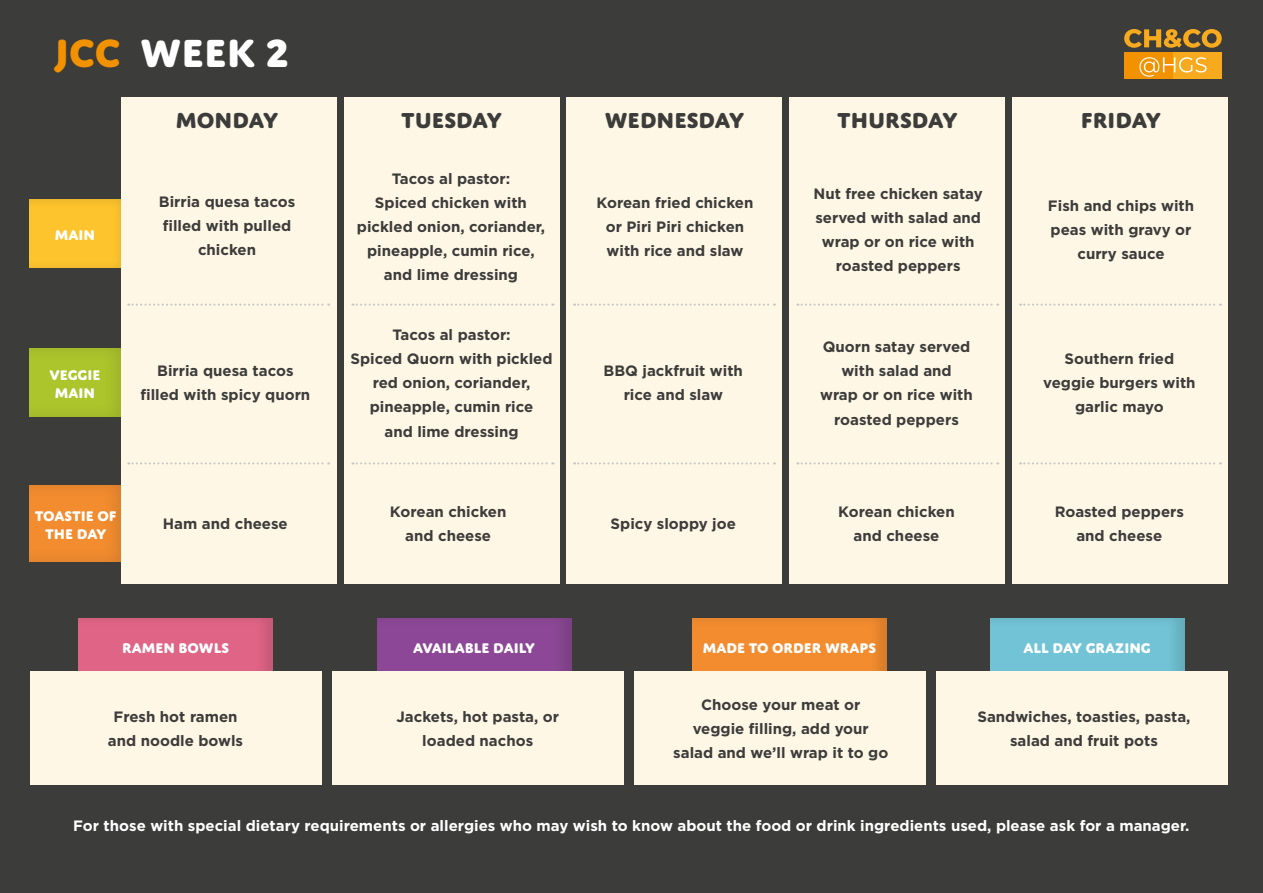
<style>
.page{position:relative;width:1263px;height:893px;background:#3c3c3b}
.page>*{position:absolute;margin:0;border:0;box-sizing:border-box;transform-origin:0 0}
.t1{font:800 42px "Domus Titling";color:#fff}
.t2{font:800 42px "Domus Titling";color:#f39200}
.t3{font:800 23.25px "Domus Titling";color:#3c3c3b}
.t4{font:700 15px/24px "Gotham";color:#3c3c3b;text-align:center}
.t5{font:700 15px "Gotham";color:#fff}
.t6{font:800 15px/18px "Domus Titling";color:#fff;text-align:center}
</style>
<div class="page">
<div style="left:17px;top:337px;width:128px;height:81px;background:#000;opacity:.12"></div>
<div style="left:17px;top:474px;width:128px;height:87px;background:#000;opacity:.12"></div>
<div style="left:18px;top:188px;width:126px;height:81px;background:#000;opacity:.12"></div>
<div style="left:364px;top:606px;width:222px;height:81px;background:#000;opacity:.12"></div>
<div style="left:66px;top:606px;width:220px;height:81px;background:#000;opacity:.12"></div>
<div style="left:977px;top:606px;width:222px;height:81px;background:#000;opacity:.12"></div>
<div style="left:679px;top:606px;width:222px;height:81px;background:#000;opacity:.12"></div>
<div style="left:332px;top:671px;width:292px;height:114px;background:#fff7e5"></div>
<div style="left:30px;top:671px;width:291px;height:114px;background:#fff7e5"></div>
<div style="left:634px;top:671px;width:292px;height:114px;background:#fff7e5"></div>
<div style="left:936px;top:671px;width:292px;height:114px;background:#fff7e5"></div>
<div style="left:121px;top:97px;width:216px;height:487px;background:#fff7e5"></div>
<div style="left:344px;top:97px;width:215px;height:487px;background:#fff7e5"></div>
<div style="left:566px;top:97px;width:216px;height:487px;background:#fff7e5"></div>
<div style="left:789px;top:97px;width:216px;height:487px;background:#fff7e5"></div>
<div style="left:1012px;top:97px;width:216px;height:487px;background:#fff7e5"></div>
<svg style="left:128px;top:304px;width:201px;height:2px"></svg>
<svg style="left:353px;top:304px;width:200px;height:2px"></svg>
<svg style="left:574px;top:304px;width:201px;height:2px"></svg>
<svg style="left:797px;top:304px;width:201px;height:2px"></svg>
<svg style="left:1020px;top:304px;width:201px;height:2px"></svg>
<svg style="left:128px;top:462px;width:201px;height:2px"></svg>
<svg style="left:353px;top:462px;width:200px;height:2px"></svg>
<svg style="left:574px;top:462px;width:201px;height:2px"></svg>
<svg style="left:797px;top:462px;width:201px;height:2px"></svg>
<svg style="left:1020px;top:462px;width:201px;height:2px"></svg>
<div style="left:1124px;top:52px;width:97px;height:27px;background:#f39200"></div>
<div style="left:1173px;top:52px;width:48px;height:27px;background:#f8aa1f"></div>
<svg style="left:1124px;top:29px;width:98px;height:19px"></svg>
<svg style="left:1139px;top:57px;width:67px;height:20px"></svg>
<h1 class="t2" style="left:54px;top:28px;width:68px">JCC</h1>
<p class="t6" style="left:55px;top:225px;width:42px">MAIN</p>
<p class="t6" style="left:49px;top:366px;width:53px">VEGGIE<br>MAIN</p>
<h1 class="t1" style="left:140px;top:27px;width:150px">WEEK 2</h1>
<h2 class="t3" style="left:176px;top:106px;width:104px">MONDAY</h2>
<h2 class="t3" style="left:401px;top:106px;width:102px">TUESDAY</h2>
<h2 class="t3" style="left:605px;top:106px;width:141px">WEDNESDAY</h2>
<h2 class="t3" style="left:837px;top:106px;width:122px">THURSDAY</h2>
<h2 class="t3" style="left:1081px;top:106px;width:82px">FRIDAY</h2>
<p class="t4" style="left:159px;top:189px;width:138px">Birria quesa tacos filled with pulled chicken</p>
<p class="t4" style="left:140px;top:359px;width:171px">Birria quesa tacos filled with spicy quorn</p>
<p class="t4" style="left:357px;top:167px;width:190px">Tacos al pastor:<br>Spiced chicken with pickled onion, coriander, pineapple, cumin rice, and lime dressing</p>
<p class="t4" style="left:350px;top:323px;width:204px">Tacos al pastor:<br>Spiced Quorn with pickled red onion, coriander, pineapple, cumin rice<br>and lime dressing</p>
<p class="t4" style="left:596px;top:190px;width:158px">Korean fried chicken or Piri Piri chicken with rice and slaw</p>
<p class="t4" style="left:813px;top:182px;width:171px">Nut free chicken satay served with salad and wrap or on rice with roasted peppers</p>
<p class="t4" style="left:1048px;top:194px;width:148px">Fish and chips with peas with gravy or curry sauce</p>
<p class="t4" style="left:604px;top:359px;width:141px">BBQ jackfruit with rice and slaw</p>
<p class="t4" style="left:820px;top:335px;width:154px">Quorn satay served with salad and<br>wrap or on rice with roasted peppers</p>
<p class="t4" style="left:1043px;top:347px;width:154px">Southern fried veggie burgers with garlic mayo</p>
<p class="t6" style="left:35px;top:506px;width:83px">TOASTIE OF<br>THE DAY</p>
<p class="t4" style="left:163px;top:512px;width:126px">Ham and cheese</p>
<p class="t4" style="left:390px;top:500px;width:118px">Korean chicken and cheese</p>
<p class="t4" style="left:611px;top:512px;width:127px">Spicy sloppy joe</p>
<p class="t4" style="left:838px;top:500px;width:118px">Korean chicken and cheese</p>
<p class="t4" style="left:1055px;top:500px;width:131px">Roasted peppers and cheese</p>
<p class="t6" style="left:122px;top:638px;width:108px">RAMEN BOWLS</p>
<p class="t6" style="left:703px;top:638px;width:175px">MADE TO ORDER WRAPS</p>
<p class="t6" style="left:1023px;top:638px;width:129px">ALL DAY GRAZING</p>
<p class="t6" style="left:413px;top:638px;width:123px">AVAILABLE DAILY</p>
<p class="t4" style="left:108px;top:705px;width:137px">Fresh hot ramen and noodle bowls</p>
<p class="t4" style="left:396px;top:705px;width:164px">Jackets, hot pasta, or loaded nachos</p>
<p class="t4" style="left:673px;top:693px;width:216px">Choose your meat or<br>veggie filling, add your salad and we’ll wrap it to go</p>
<p class="t4" style="left:977px;top:705px;width:215px">Sandwiches, toasties, pasta, salad and fruit pots</p>
<p class="t5" style="left:73px;top:816px;width:1117px">For those with special dietary requirements or allergies who may wish to know about the food or drink ingredients used, please ask for a manager.</p>
</div>
